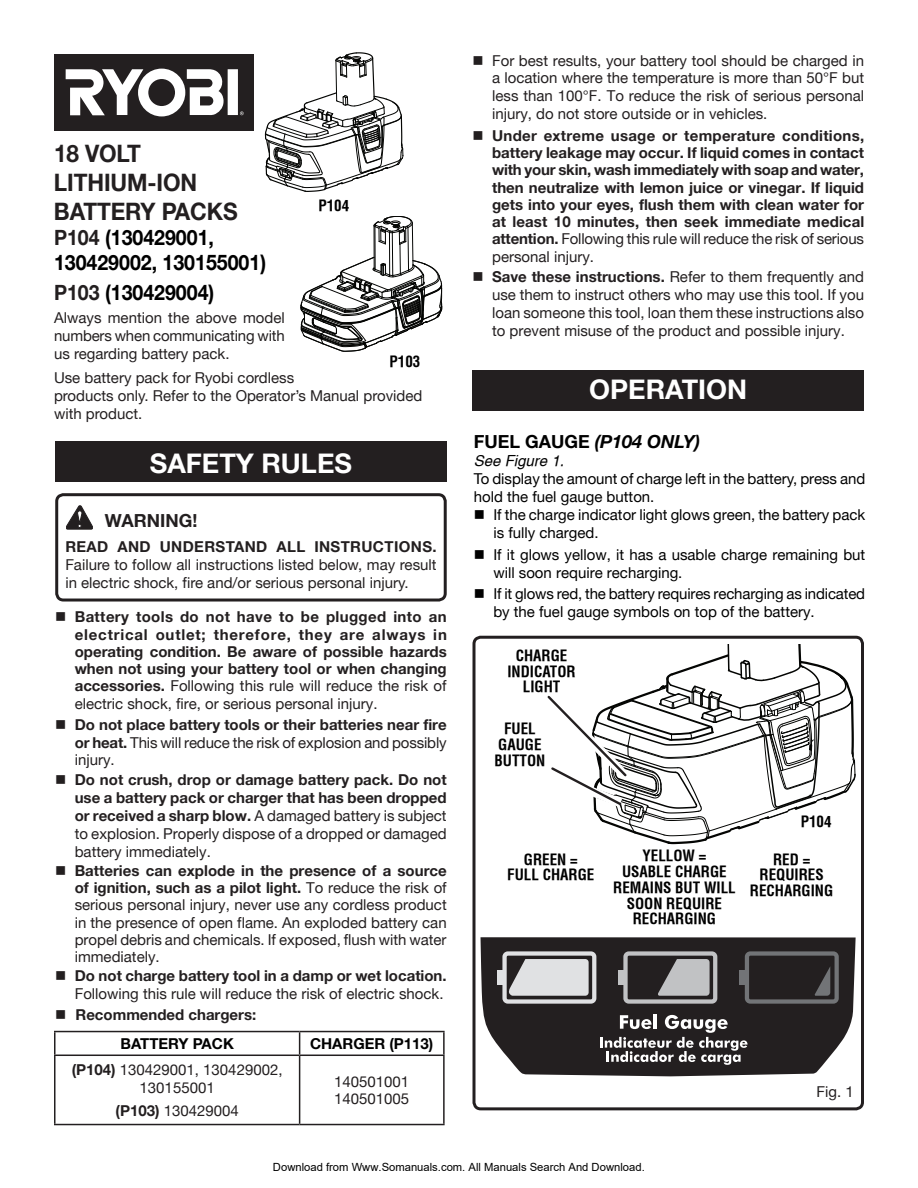
<style>
.page{position:relative;width:918px;height:1188px;background:#fff}
.page>*{position:absolute;margin:0;border:0;box-sizing:border-box;transform-origin:0 0}
.t1{font:700 27px "Helvetica Neue";color:#fff}
.t2{font:700 24px/28.8px "Helvetica Neue";letter-spacing:-.005em;color:#231f20;scale:.94 1}
.t3{font:700 21px/25.2px "Helvetica Neue";color:#000;scale:.93 1}
.t4{font:italic 700 18px "Helvetica Neue";color:#000}
.t5{font:700 18px "Helvetica Neue";color:#231f20}
.t6{font:15px/18px "Helvetica Neue";color:#231f20;text-align:justify}
.t7{font:700 15px/17.4px "Helvetica Neue";color:#231f20;text-align:justify}
.t8{font:15px/18px "Helvetica Neue";color:#000}
.t9{font:700 condensed 15px/15.8px "Helvetica";color:#000;text-align:center}
.t10{font:700 15px "Helvetica Neue";letter-spacing:.025em;color:#231f20}
.t11{font:700 15px "Helvetica Neue";color:#000}
.t12{font:italic 15px "Helvetica";color:#000}
.t13{font:11.25px "Arial";color:#000}
.s1{font-weight:400}
.s2{font-weight:700}
.s3{color:#231f20}
.s4{font-style:normal}
</style>
<div class="page">
<div style="left:54px;top:54px;width:199px;height:76px;background:#231f20"></div>
<div style="left:228px;top:69px;width:10px;height:46px;background:#fff"></div>
<svg style="left:240px;top:52px;width:164px;height:140px"></svg>
<svg style="left:66px;top:69px;width:158px;height:47px"></svg>
<div style="left:55px;top:442px;width:392px;height:40px;background:#231f20"></div>
<div style="left:55px;top:493px;width:392px;height:109px;border:3px solid #231f20;border-radius:7px"></div>
<svg style="left:66px;top:506px;width:27px;height:23px"></svg>
<div style="left:472px;top:370px;width:392px;height:40px;background:#231f20"></div>
<div style="left:472px;top:636px;width:392px;height:474px;border:3px solid #231f20;border-radius:7px"></div>
<svg style="left:547px;top:644px;width:309px;height:200px"></svg>
<svg style="left:301px;top:216px;width:141px;height:136px"></svg>
<hr style="left:54px;top:1031px;width:246px;height:1px;background:#231f20">
<hr style="left:54px;top:1032px;width:2px;height:23px;background:#231f20">
<hr style="left:300px;top:1031px;width:145px;height:1px;background:#231f20">
<svg style="left:299px;top:1032px;width:1px;height:23px"></svg>
<hr style="left:443px;top:1032px;width:2px;height:23px;background:#231f20">
<hr style="left:54px;top:1055px;width:246px;height:1px;background:#231f20">
<hr style="left:54px;top:1056px;width:2px;height:68px;background:#231f20">
<hr style="left:300px;top:1055px;width:145px;height:1px;background:#231f20">
<hr style="left:299px;top:1056px;width:1px;height:68px;background:#231f20">
<hr style="left:443px;top:1056px;width:2px;height:68px;background:#231f20">
<hr style="left:54px;top:1124px;width:246px;height:1px;background:#231f20">
<hr style="left:300px;top:1124px;width:145px;height:1px;background:#231f20">
<svg style="left:481px;top:937px;width:375px;height:139px;fill:#231f20"></svg>
<hr style="left:654px;top:1014px;width:3px;height:15px;background:#fff">
<svg style="left:600px;top:1015px;width:148px;height:50px"></svg>
<div style="left:502px;top:951px;width:94px;height:53px;border:4px solid #e0e1e3;border-radius:3px"></div>
<div style="left:497px;top:970px;width:9px;height:14px;background:#e0e1e3"></div>
<svg style="left:509px;top:959px;width:80px;height:37px"></svg>
<div style="left:623px;top:951px;width:94px;height:53px;border:4px solid #c1c2c4;border-radius:3px"></div>
<div style="left:618px;top:970px;width:9px;height:14px;background:#c1c2c4"></div>
<svg style="left:658px;top:959px;width:52px;height:37px"></svg>
<svg style="left:814px;top:966px;width:16px;height:30px"></svg>
<div style="left:745px;top:951px;width:94px;height:53px;border:4px solid #727477;border-radius:3px"></div>
<div style="left:740px;top:970px;width:8px;height:14px;background:#727477"></div>
<p class="t6" style="left:492px;top:51px;width:374px;text-indent:-20px">■ For best results, your battery tool should be charged in a location where the temperature is more than 50°F but less than 100°F. To reduce the risk of serious personal injury, do not store outside or in vehicles.</p>
<p class="t7" style="left:492px;top:126px;width:374px;text-indent:-20px">■ Under extreme usage or temperature conditions, battery leakage may occur. If liquid comes in contact with your skin, wash immediately with soap and water, then neutralize with lemon juice or vinegar. If liquid gets into your eyes, flush them with clean water for at least 10 minutes, then seek immediate medical attention. <span class="s1">Following this rule will reduce the risk of serious personal injury.</span></p>
<p class="t6" style="left:492px;top:268px;width:373px;text-indent:-20px">■ <span class="s2">Save these instructions.</span> Refer to them frequently and use them to instruct others who may use this tool. If you loan someone this tool, loan them these instructions also to prevent misuse of the product and possible injury.</p>
<h2 class="t2" style="left:54px;top:139px;width:197px">18 volt<br>LITHIUM-ION battery packs</h2>
<h3 class="t3" style="left:54px;top:225px;width:230px"><span class="s3">P104</span> (130429001,<br>130429002, 130155001)</h3>
<h3 class="t3" style="left:54px;top:280px;width:174px"><span class="s3">P103</span> (130429004)</h3>
<p class="t6" style="left:54px;top:308px;width:232px">Always mention the above model numbers when communicating with us regarding battery pack.</p>
<p class="t6" style="left:54px;top:368px;width:370px;text-align:left">Use battery pack for Ryobi cordless<br>products only. Refer to the Operator’s Manual provided with product.</p>
<h1 class="t1" style="left:589px;top:373px;width:155px">operation</h1>
<p class="t4" style="left:474px;top:430px;width:228px"><span class="s4">Fuel Gauge</span> (P104 ONLY)</p>
<p class="t12" style="left:474px;top:452px;width:92px">See Figure 1.</p>
<p class="t8" style="left:474px;top:469px;width:393px">To display the amount of charge left in the battery, press and hold the fuel gauge button.</p>
<p class="t8" style="left:493px;top:505px;width:373px;text-indent:-20px">■ If the charge indicator light glows green, the battery pack is fully charged.</p>
<p class="t8" style="left:493px;top:545px;width:373px;text-indent:-20px">■ If it glows yellow, it has a usable charge remaining but will soon require recharging.</p>
<p class="t8" style="left:493px;top:585px;width:373px;text-indent:-20px">■ If it glows red, the battery requires recharging as indicated by the fuel gauge symbols on top of the battery.</p>
<p class="t9" style="left:318px;top:198px;width:32px">P104</p>
<p class="t9" style="left:390px;top:354px;width:32px">P103</p>
<h1 class="t1" style="left:150px;top:446px;width:204px">safety rules</h1>
<p class="t5" style="left:105px;top:510px;width:94px">WARNING!</p>
<p class="t10" style="left:65px;top:538px;width:373px">Read and understand all instructions.</p>
<p class="t6" style="left:65px;top:556px;width:373px">Failure to follow all instructions listed below, may result in electric shock, fire and/or serious personal injury.</p>
<p class="t7" style="left:75px;top:608px;width:374px;text-indent:-20px">■ Battery tools do not have to be plugged into an electrical outlet; therefore, they are always in operating condition. Be aware of possible hazards when not using your battery tool or when changing accessories. <span class="s1">Following this rule will reduce the risk of electric shock, fire, or serious personal injury.</span></p>
<p class="t7" style="left:75px;top:716px;width:374px;text-indent:-20px">■ Do not place battery tools or their batteries near fire or heat. <span class="s1">This will reduce the risk of explosion and possibly injury.</span></p>
<p class="t7" style="left:75px;top:770px;width:374px;line-height:18px;text-indent:-20px">■ Do not crush, drop or damage battery pack. Do not use a battery pack or charger that has been dropped or received a sharp blow. <span class="s1">A damaged battery is subject to explosion. Properly dispose of a dropped or damaged battery immediately.</span></p>
<p class="t6" style="left:75px;top:862px;width:374px;line-height:17.2px;text-indent:-20px">■ <span class="s2">Batteries can explode in the presence of a source of ignition, such as a pilot light.</span> To reduce the risk of serious personal injury, never use any cordless product in the presence of open flame. An exploded battery can propel debris and chemicals. If exposed, flush with water immediately.</p>
<p class="t6" style="left:55px;top:967px;width:393px;text-align:right">■ <span class="s2">Do not charge battery tool in a damp or wet location.<br></span>Following this rule will reduce the risk of electric shock.</p>
<p class="t7" style="left:55px;top:1005px;width:203px">■ Recommended chargers:</p>
<p class="t9" style="left:507px;top:647px;width:70px">CHARGE<br>INDICATOR<br>LIGHT</p>
<p class="t9" style="left:495px;top:721px;width:52px">FUEL<br>GAUGE<br>BUTTON</p>
<p class="t9" style="left:801px;top:814px;width:32px">P104</p>
<p class="t9" style="left:507px;top:851px;width:89px">GREEN =<br>FULL CHARGE</p>
<p class="t9" style="left:613px;top:848px;width:124px">YELLOW =<br>USABLE CHARGE<br>REMAINS BUT WILL<br>SOON REQUIRE<br>RECHARGING</p>
<p class="t9" style="left:750px;top:851px;width:85px">RED =<br>REQUIRES<br>RECHARGING</p>
<p class="t11" style="left:121px;top:1035px;width:22px">BATTERY</p>
<p class="t11" style="left:193px;top:1035px;width:12px">PACK</p>
<p class="t11" style="left:310px;top:1035px;width:125px">CHARGER (P113)</p>
<p class="t6" style="left:72px;top:1061px;width:212px;line-height:17.4px;text-align:center"><span class="s2">(P104)</span> 130429001, 130429002,<br>130155001</p>
<p class="t6" style="left:116px;top:1102px;width:125px"><span class="s2">(P103)</span> 130429004</p>
<p class="t6" style="left:334px;top:1073px;width:77px;line-height:17.4px">140501001<br>140501005</p>
<p class="t13" style="left:273px;top:1160px;width:373px">Download from Www.Somanuals.com. All Manuals Search And Download.</p>
<p class="t6" style="left:817px;top:1082px;width:39px">Fig. 1</p>
</div>
